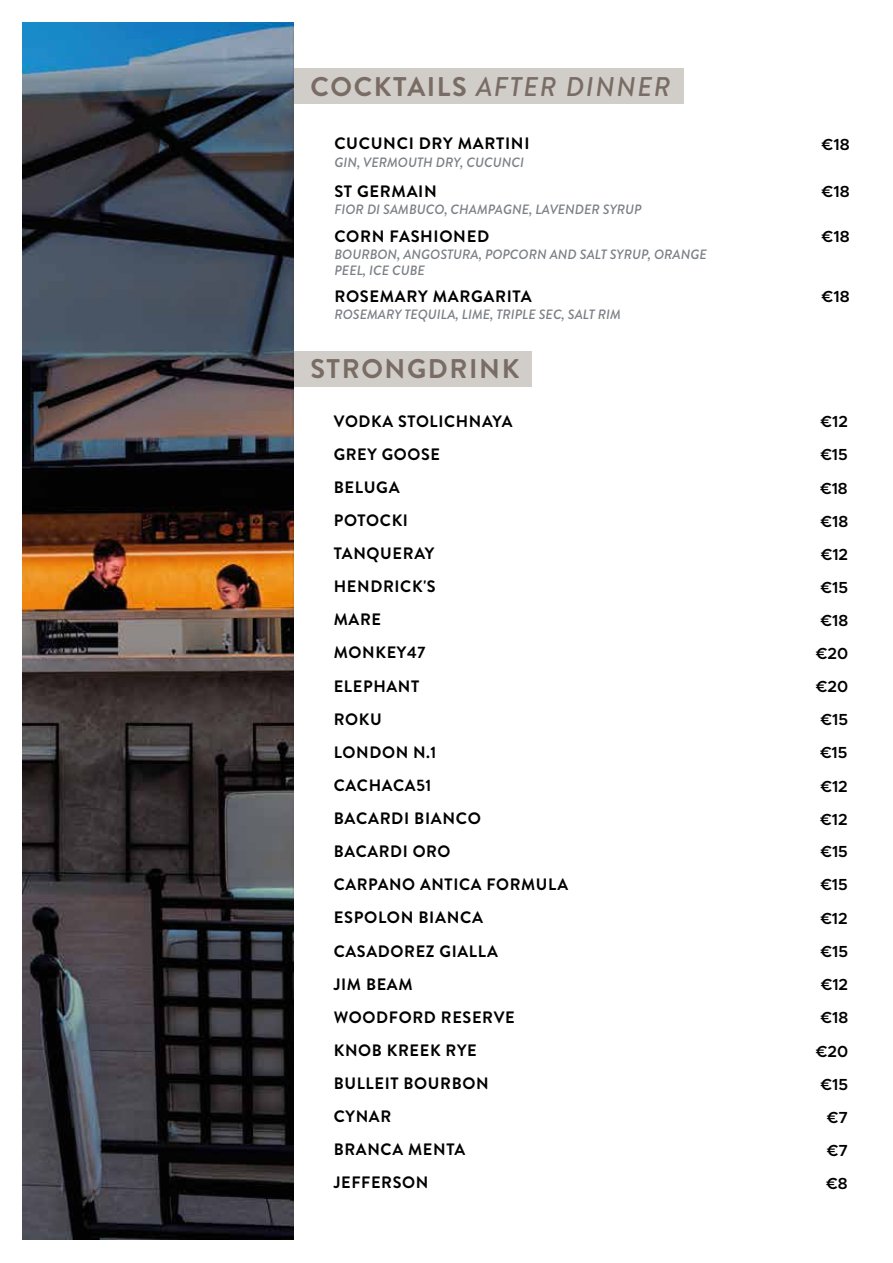
<style>
.page{position:relative;width:893px;height:1263px;background:#fff}
.page>*{position:absolute;margin:0;border:0;box-sizing:border-box;transform-origin:0 0}
.t1{font:italic 500 27px "Brandon Grotesque";letter-spacing:.06em;color:#796c64}
.t2{font:700 27px "Brandon Grotesque";letter-spacing:.06em;color:#796c64}
.t3{font:700 16.5px "Brandon Grotesque";letter-spacing:.04em;color:#010101}
.t4{font:600 16.05px "Metropolis";color:#010101}
.t5{font:italic 500 13.5px/16.2px "Brandon Grotesque";color:#7a8086}
.s1{font-weight:700;font-style:normal}
</style>
<div class="page">
<img style="left:22px;top:22px;width:272px;height:1218px">
<div style="left:294px;top:69px;width:390px;height:35px;background:#d1cdc9"></div>
<div style="left:294px;top:352px;width:237px;height:35px;background:#d1cdc9"></div>
<h1 class="t1" style="left:311px;top:68px;width:361px"><span class="s1">COCKTAILS</span> AFTER DINNER</h1>
<p class="t3" style="left:334px;top:132px;width:197px">CUCUNCI DRY MARTINI</p>
<p class="t4" style="left:822px;top:134px;width:29px">€18</p>
<p class="t5" style="left:334px;top:154px;width:191px">GIN, VERMOUTH DRY, CUCUNCI</p>
<p class="t3" style="left:334px;top:179px;width:104px">ST GERMAIN</p>
<p class="t4" style="left:822px;top:182px;width:29px">€18</p>
<p class="t5" style="left:334px;top:202px;width:309px">FIOR DI SAMBUCO, CHAMPAGNE, LAVENDER SYRUP</p>
<p class="t3" style="left:334px;top:224px;width:156px">CORN FASHIONED</p>
<p class="t4" style="left:822px;top:227px;width:29px">€18</p>
<p class="t5" style="left:334px;top:247px;width:374px">BOURBON, ANGOSTURA, POPCORN AND SALT SYRUP, ORANGE<br>PEEL, ICE CUBE</p>
<p class="t3" style="left:334px;top:284px;width:199px">ROSEMARY MARGARITA</p>
<p class="t4" style="left:822px;top:287px;width:29px">€18</p>
<p class="t5" style="left:334px;top:307px;width:288px">ROSEMARY TEQUILA, LIME, TRIPLE SEC, SALT RIM</p>
<h1 class="t2" style="left:310px;top:350px;width:210px">STRONGDRINK</h1>
<p class="t3" style="left:334px;top:409px;width:180px">VODKA STOLICHNAYA</p>
<p class="t4" style="left:821px;top:411px;width:28px">€12</p>
<p class="t3" style="left:334px;top:442px;width:108px">GREY GOOSE</p>
<p class="t4" style="left:821px;top:444px;width:28px">€15</p>
<p class="t3" style="left:334px;top:476px;width:67px">BELUGA</p>
<p class="t4" style="left:821px;top:478px;width:29px">€18</p>
<p class="t3" style="left:334px;top:509px;width:76px">POTOCKI</p>
<p class="t4" style="left:821px;top:511px;width:29px">€18</p>
<p class="t3" style="left:334px;top:542px;width:102px">TANQUERAY</p>
<p class="t4" style="left:821px;top:544px;width:28px">€12</p>
<p class="t3" style="left:334px;top:575px;width:103px">HENDRICK'S</p>
<p class="t4" style="left:821px;top:577px;width:28px">€15</p>
<p class="t3" style="left:334px;top:608px;width:49px">MARE</p>
<p class="t4" style="left:821px;top:610px;width:29px">€18</p>
<p class="t3" style="left:334px;top:641px;width:93px">MONKEY47</p>
<p class="t4" style="left:816px;top:643px;width:33px">€20</p>
<p class="t3" style="left:334px;top:674px;width:87px">ELEPHANT</p>
<p class="t4" style="left:816px;top:677px;width:33px">€20</p>
<p class="t3" style="left:334px;top:707px;width:50px">ROKU</p>
<p class="t4" style="left:821px;top:710px;width:28px">€15</p>
<p class="t3" style="left:334px;top:741px;width:104px">LONDON N.1</p>
<p class="t4" style="left:821px;top:743px;width:28px">€15</p>
<p class="t3" style="left:334px;top:774px;width:99px">CACHACA51</p>
<p class="t4" style="left:821px;top:776px;width:28px">€12</p>
<p class="t3" style="left:334px;top:807px;width:149px">BACARDI BIANCO</p>
<p class="t4" style="left:821px;top:809px;width:28px">€12</p>
<p class="t3" style="left:334px;top:840px;width:118px">BACARDI ORO</p>
<p class="t4" style="left:821px;top:841px;width:28px">€15</p>
<p class="t3" style="left:334px;top:873px;width:236px">CARPANO ANTICA FORMULA</p>
<p class="t4" style="left:821px;top:875px;width:28px">€15</p>
<p class="t3" style="left:334px;top:906px;width:151px">ESPOLON BIANCA</p>
<p class="t4" style="left:821px;top:908px;width:28px">€12</p>
<p class="t3" style="left:334px;top:939px;width:166px">CASADOREZ GIALLA</p>
<p class="t4" style="left:821px;top:941px;width:28px">€15</p>
<p class="t3" style="left:334px;top:972px;width:80px">JIM BEAM</p>
<p class="t4" style="left:821px;top:975px;width:28px">€12</p>
<p class="t3" style="left:334px;top:1005px;width:182px">WOODFORD RESERVE</p>
<p class="t4" style="left:821px;top:1008px;width:29px">€18</p>
<p class="t3" style="left:334px;top:1039px;width:145px">KNOB KREEK RYE</p>
<p class="t4" style="left:816px;top:1041px;width:33px">€20</p>
<p class="t3" style="left:334px;top:1072px;width:156px">BULLEIT BOURBON</p>
<p class="t4" style="left:821px;top:1074px;width:28px">€15</p>
<p class="t3" style="left:334px;top:1105px;width:59px">CYNAR</p>
<p class="t4" style="left:828px;top:1107px;width:22px">€7</p>
<p class="t3" style="left:334px;top:1138px;width:133px">BRANCA MENTA</p>
<p class="t4" style="left:828px;top:1140px;width:22px">€7</p>
<p class="t3" style="left:334px;top:1171px;width:96px">JEFFERSON</p>
<p class="t4" style="left:827px;top:1173px;width:22px">€8</p>
</div>
